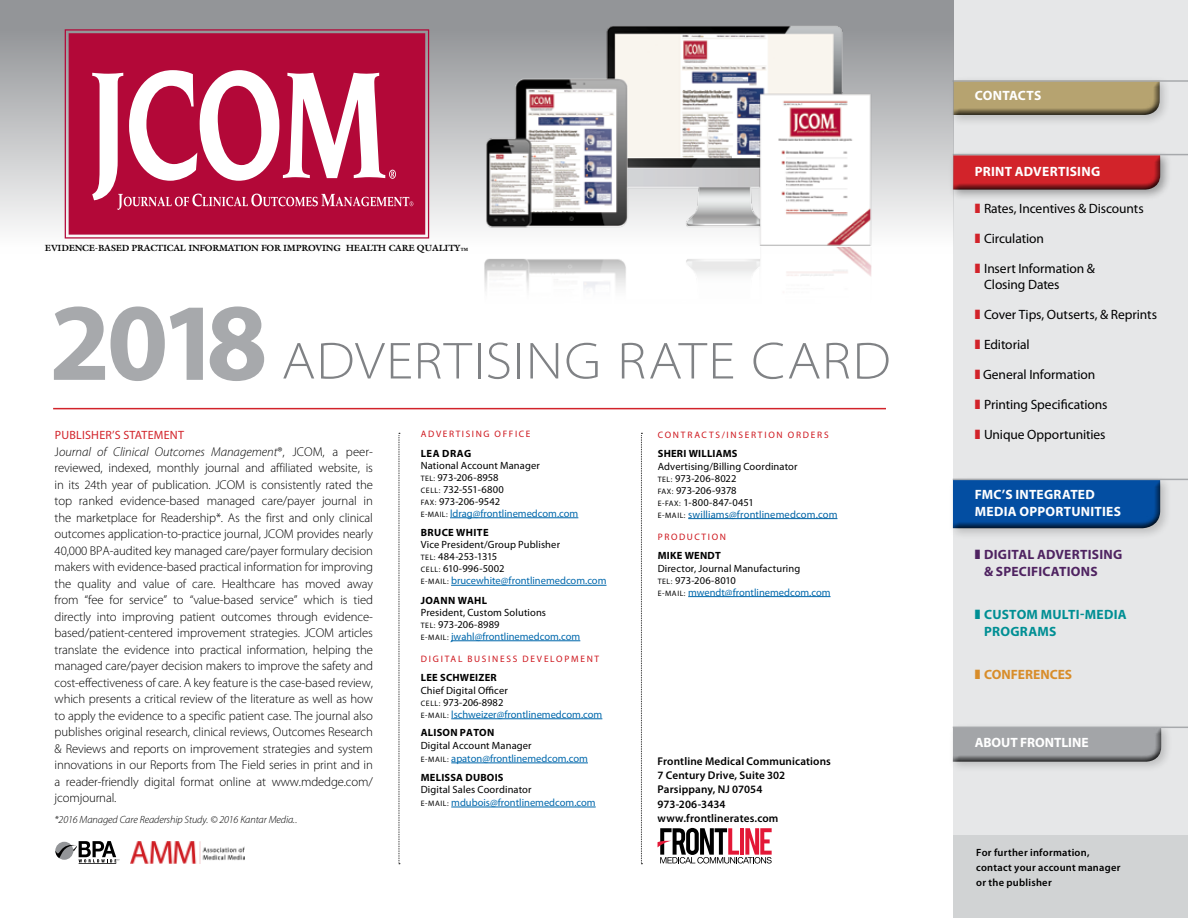
<style>
.page{position:relative;width:1188px;height:918px;background:#fff}
.page>*{position:absolute;margin:0;border:0;box-sizing:border-box;transform-origin:0 0}
.t1{font:300 semi-expanded 52.5px "Myriad Pro";letter-spacing:.03em;color:#808285}
.t2{font:13.5px/16.5px "Myriad Pro";letter-spacing:-.005em;color:#000}
.t3{font:700 13.5px/16.5px "Myriad Pro";letter-spacing:.015em;color:#fff}
.t4{font:700 13.5px/16.5px "Myriad Pro";letter-spacing:.02em;color:#4f2361}
.t5{font:700 13.5px/16.5px "Myriad Pro";letter-spacing:.02em;color:#008f94}
.t6{font:700 13.5px "Myriad Pro";letter-spacing:-.005em;color:#fff}
.t7{font:700 13.5px "Myriad Pro";color:#d88d2a}
.t8{font:300 12.75px/16.5px "Myriad Pro";letter-spacing:-.01em;color:#000;text-align:justify}
.t9{font:12px "Myriad Pro";letter-spacing:.02em;color:#d2232a}
.t10{font:600 11.25px/14.2px "Myriad Pro";letter-spacing:.01em;color:#000}
.t11{font:10.5px/12px "Myriad Pro";letter-spacing:.005em;color:#000}
.t12{font:10.5px/12.6px "Myriad Pro";color:#0068ac}
.t13{font:700 10.5px "Myriad Pro";letter-spacing:.02em;color:#000}
.t14{font:600 10.5px/15px "Myriad Pro";letter-spacing:.025em;color:#000}
.t15{font:italic 300 10.5px "Myriad Pro";letter-spacing:-.01em;color:#000}
.t16{font:9.3px "Myriad Pro";letter-spacing:.18em;color:#ce171e}
.t17{font:700 9px "Galliard Std";letter-spacing:-.025em;color:#000}
.s1{font-weight:700;font-stretch:normal;font-size:111px;color:#a7a9ac}
.s2{font-style:italic}
.s3{font-style:normal}
.s4{font-size:7.8px}
.s5{color:#0068ac}
.s6{color:#000}
.s7{font-size:7.8px;color:#000}
.s8{color:#0063a5}
.s9{color:#d2232a}
</style>
<div class="page">
<div style="left:953px;top:0;width:235px;height:918px;background:#e6e7e8"></div>
<div style="left:953px;top:835px;width:235px;height:83px;background:#d1d3d4"></div>
<div style="left:948px;top:150px;width:224px;height:52px;background:#000;opacity:.33"></div>
<svg style="left:954px;top:155px;width:206px;height:37px;background:#bf2c32"></svg>
<div style="left:948px;top:76px;width:224px;height:51px;background:#000;opacity:.18"></div>
<svg style="left:954px;top:79px;width:206px;height:39px;background:#aa9b72"></svg>
<div style="left:948px;top:475px;width:224px;height:65px;background:#000;opacity:.18"></div>
<div style="left:950px;top:478px;width:210px;height:46px;background:#cccdcf"></div>
<svg style="left:950px;top:479px;width:210px;height:51px;background:#0d509b"></svg>
<div style="left:948px;top:722px;width:225px;height:52px;background:#000;opacity:.18"></div>
<svg style="left:950px;top:726px;width:211px;height:39px;background:#9d9ea1"></svg>
<hr style="left:953px;top:154px;width:235px;height:1px;background:#a7a9ac">
<hr style="left:953px;top:479px;width:235px;height:1px;background:#a7a9ac">
<hr style="left:953px;top:727px;width:235px;height:1px;background:#a7a9ac">
<hr style="left:953px;top:80px;width:235px;height:2px;background:#a7a9ac">
<div style="left:0;top:0;width:954px;height:254px;background:linear-gradient(to bottom,#88898d,#fefdfd)"></div>
<img style="left:476px;top:247px;width:402px;height:44px">
<hr style="left:450px;top:518px;width:128px;height:1px;background:#0068ac">
<hr style="left:451px;top:585px;width:156px;height:1px;background:#0068ac">
<hr style="left:451px;top:641px;width:129px;height:1px;background:#0068ac">
<hr style="left:451px;top:719px;width:151px;height:1px;background:#0068ac">
<hr style="left:451px;top:763px;width:137px;height:1px;background:#0068ac">
<hr style="left:451px;top:807px;width:145px;height:1px;background:#0068ac">
<hr style="left:688px;top:518px;width:149px;height:1px;background:#0063a5">
<hr style="left:688px;top:596px;width:143px;height:1px;background:#0068ac">
<hr style="left:53px;top:408px;width:833px;height:1px;background:#d2232a">
<svg style="left:399px;top:433px;width:1px;height:431px"></svg>
<svg style="left:641px;top:433px;width:1px;height:431px"></svg>
<hr style="left:79px;top:863px;width:37px;height:1px;background:#000">
<svg style="left:55px;top:841px;width:64px;height:22px"></svg>
<img style="left:130px;top:841px;width:114px;height:22px">
<svg style="left:658px;top:828px;width:114px;height:36px"></svg>
<div style="left:71px;top:35px;width:352px;height:198px;background:#b30838"></div>
<div style="left:65px;top:29px;width:364px;height:210px;border:1px solid #b30838"></div>
<div style="left:69px;top:33px;width:356px;height:202px;border:4px solid #b30838"></div>
<svg style="left:92px;top:70px;width:321px;height:140px"></svg>
<img style="left:472px;top:25px;width:404px;height:226px">
<p class="t17" style="left:45px;top:242px;width:425px">EVIDENCE-BASED PRACTICAL INFORMATION FOR IMPROVING HEALTH CARE QUALITY™</p>
<h1 class="t1" style="left:49px;top:329px;width:843px"><span class="s1">2018</span> ADVERTISING RATE CARD</h1>
<p class="t9" style="left:55px;top:428px;width:131px">PUBLISHER’S STATEMENT</p>
<p class="t8" style="left:55px;top:443px;width:320px">J<span class="s2">ournal of Clinical Outcomes Management</span>®, JCOM, a peer&shy;reviewed, indexed, monthly journal and affiliated website, is in its 24th year of publication. JCOM is consistently rated the top ranked evidence-based managed care/payer journal in the marketplace for Readership*. As the first and only clinical outcomes application-to-practice journal, JCOM provides nearly 40,000 BPA-audited key managed care/payer formulary decision makers with evidence-based practical information for improving the quality and value of care. Healthcare has moved away from “fee for service” to “value-based service” which is tied directly into improving patient outcomes through evidence&shy;based/patient-centered improvement strategies. JCOM articles translate the evidence into practical information, helping the managed care/payer decision makers to improve the safety and cost-effectiveness of care. A key feature is the case-based review, which presents a critical review of the literature as well as how to apply the evidence to a specific patient case. The journal also publishes original research, clinical reviews, Outcomes Research &amp; Reviews and reports on improvement strategies and system innovations in our Reports from The Field series in print and in a reader-friendly digital format online at www.mdedge.com/ jcomjournal.</p>
<p class="t15" style="left:55px;top:813px;width:244px">*2016 Managed Care Readership Study. © 2016 Kantar Media.<span class="s3">.</span></p>
<p class="t16" style="left:421px;top:428px;width:111px">ADVERTISING OFFICE</p>
<p class="t13" style="left:421px;top:446px;width:52px">LEA DRAG</p>
<p class="t11" style="left:421px;top:459px;width:159px">National Account Manager<br><span class="s4">TEL:</span> 973-206-8958<br><span class="s4">CELL:</span> 732-551-6800<br><span class="s4">FAX:</span> 973-206-9542<br><span class="s4">E-MAIL:</span> <span class="s5">ldrag@frontlinemedcom.com</span></p>
<p class="t13" style="left:421px;top:526px;width:69px">BRUCE WHITE</p>
<p class="t11" style="left:421px;top:539px;width:187px">Vice President/Group Publisher<br><span class="s4">TEL:</span> 484-253-1315<br><span class="s4">CELL:</span> 610-996-5002<br><span class="s4">E-MAIL:</span> <span class="s5">brucewhite@frontlinemedcom.com</span></p>
<p class="t13" style="left:421px;top:593px;width:68px">JOANN WAHL</p>
<p class="t11" style="left:421px;top:606px;width:161px">President, Custom Solutions<br><span class="s4">TEL:</span> 973-206-8989<br><span class="s4">E-MAIL:</span> <span class="s5">jwahl@frontlinemedcom.com</span></p>
<p class="t16" style="left:421px;top:653px;width:180px">DIGITAL BUSINESS DEVELOPMENT</p>
<p class="t13" style="left:421px;top:671px;width:77px">LEE SCHWEIZER</p>
<p class="t11" style="left:421px;top:684px;width:183px">Chief Digital Officer<br><span class="s4">CELL:</span> 973-206-8982<br><span class="s4">E-MAIL:</span> <span class="s5">lschweizer@frontlinemedcom.com</span></p>
<p class="t13" style="left:421px;top:726px;width:75px">ALISON PATON</p>
<p class="t12" style="left:421px;top:739px;width:169px"><span class="s6">Digital Account Manager<br></span><span class="s7">E-MAIL:</span> apaton@frontlinemedcom.com</p>
<p class="t13" style="left:421px;top:770px;width:84px">MELISSA DUBOIS</p>
<p class="t12" style="left:421px;top:783px;width:176px"><span class="s6">Digital Sales Coordinator<br></span><span class="s7">E-MAIL:</span> mdubois@frontlinemedcom.com</p>
<p class="t16" style="left:658px;top:429px;width:172px">CONTRACTS/INSERTION ORDERS</p>
<p class="t13" style="left:658px;top:446px;width:81px">SHERI WILLIAMS</p>
<p class="t11" style="left:658px;top:460px;width:181px">Advertising/Billing Coordinator<br><span class="s4">TEL:</span> 973-206-8022<br><span class="s4">FAX:</span> 973-206-9378<br><span class="s4">E-FAX:</span> 1-800-847-0451<br><span class="s4">E-MAIL:</span> <span class="s8">swilliams@frontlinemedcom.com</span></p>
<p class="t16" style="left:658px;top:531px;width:70px">PRODUCTION</p>
<p class="t13" style="left:658px;top:548px;width:64px">MIKE WENDT</p>
<p class="t11" style="left:658px;top:562px;width:174px">Director, Journal Manufacturing<br><span class="s4">TEL:</span> 973-206-8010<br><span class="s4">E-MAIL:</span> <span class="s5">mwendt@frontlinemedcom.com</span></p>
<p class="t10" style="left:658px;top:754px;width:175px">Frontline Medical Communications<br>7 Century Drive, Suite 302<br>Parsippany, NJ 07054<br>973-206-3434 www.frontlinerates.com</p>
<p class="t3" style="left:975px;top:87px;width:68px">CONTACTS</p>
<p class="t3" style="left:975px;top:163px;width:127px">PRINT ADVERTISING</p>
<p class="t2" style="left:975px;top:200px;width:171px"><span class="s9">❚</span> Rates, Incentives &amp; Discounts</p>
<p class="t2" style="left:975px;top:230px;width:71px"><span class="s9">❚</span> Circulation</p>
<p class="t2" style="left:984px;top:260px;width:112px;text-indent:-10px"><span class="s9">❚</span> Insert Information &amp;<br>Closing Dates</p>
<p class="t2" style="left:975px;top:306px;width:184px"><span class="s9">❚</span> Cover Tips, Outserts, &amp; Reprints</p>
<p class="t2" style="left:975px;top:336px;width:56px"><span class="s9">❚</span> Editorial</p>
<p class="t2" style="left:975px;top:366px;width:122px"><span class="s9">❚</span> General Information</p>
<p class="t2" style="left:975px;top:396px;width:134px"><span class="s9">❚</span> Printing Specifications</p>
<p class="t2" style="left:975px;top:426px;width:132px"><span class="s9">❚</span> Unique Opportunities</p>
<p class="t3" style="left:975px;top:486px;width:148px">FMC’S INTEGRATED<br>MEDIA OPPORTUNITIES</p>
<p class="t4" style="left:984px;top:546px;width:140px;text-indent:-9px">❚ DIGITAL ADVERTISING &amp; SPECIFICATIONS</p>
<p class="t5" style="left:984px;top:606px;width:144px;text-indent:-10px">❚ CUSTOM MULTI-MEDIA<br>PROGRAMS</p>
<p class="t7" style="left:975px;top:666px;width:99px">❚ CONFERENCES</p>
<p class="t6" style="left:975px;top:734px;width:115px">ABOUT FRONTLINE</p>
<p class="t14" style="left:976px;top:845px;width:146px">For further information, contact your account manager or the publisher</p>
</div>
